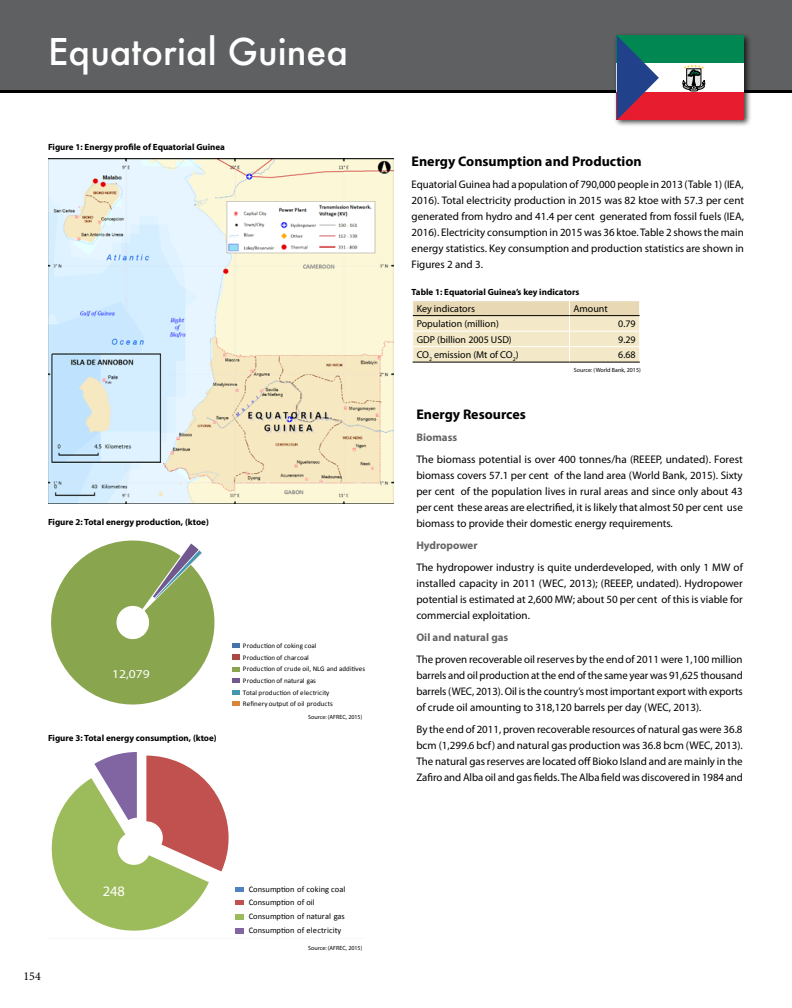
<style>
.page{position:relative;width:792px;height:1008px;background:#fff}
.page>*{position:absolute;margin:0;border:0;box-sizing:border-box;transform-origin:0 0}
.t1{font:500 36px "Futura";color:#fff}
.t2{font:14.5px "Myriad Pro";color:#fff}
.t3{font:700 14px "Myriad Pro";color:#000}
.t4{font:12.1px "Myriad Pro";color:#fff;scale:1.12 1}
.t5{font:12px "Minion Pro";color:#000}
.t6{font:11px/16px "Myriad Pro";color:#000;text-align:justify}
.t7{font:700 11px "Myriad Pro";color:#636466}
.t8{font:10px "Myriad Pro";color:#000}
.t9{font:700 9px "Myriad Pro";color:#000}
.t10{font:8.4px/13.7px "Calibri";letter-spacing:.01em;color:#010101}
.t11{font:7px/11.6px "Calibri";letter-spacing:.015em;color:#010101}
.t12{font:6px "Myriad Pro";color:#000}
</style>
<div class="page">
<div style="left:0;top:0;width:792px;height:91px;background:#5f6062"></div>
<hr style="left:0;top:90px;width:792px;height:3px;background:#000">
<div style="left:613px;top:32px;width:139px;height:95px;background:#000;opacity:.75"></div>
<div style="left:617px;top:35px;width:127px;height:29px;background:#008752"></div>
<div style="left:617px;top:92px;width:127px;height:28px;background:#e71d2f"></div>
<div style="left:617px;top:64px;width:127px;height:28px;background:#fff"></div>
<svg style="left:617px;top:36px;width:42px;height:84px"></svg>
<svg style="left:682px;top:65px;width:23px;height:26px"></svg>
<svg style="left:232px;top:643px;width:8px;height:63px"></svg>
<svg style="left:51px;top:540px;width:164px;height:165px"></svg>
<svg style="left:51px;top:753px;width:193px;height:181px"></svg>
<svg style="left:413px;top:301px;width:227px;height:61px;background:#ebe0c1"></svg>
<hr style="left:413px;top:362px;width:157px;height:1px;background:#000">
<hr style="left:570px;top:362px;width:70px;height:1px;background:#000">
<img style="left:48px;top:158px;width:346px;height:346px">
<h1 class="t1" style="left:48px;top:27px;width:302px">Equatorial Guinea</h1>
<p class="t9" style="left:48px;top:141px;width:179px">Figure 1: Energy profile of Equatorial Guinea</p>
<p class="t9" style="left:48px;top:516px;width:162px">Figure 2: Total energy production, (ktoe)</p>
<p class="t4" style="left:112px;top:667px;width:35px">12,079</p>
<p class="t9" style="left:48px;top:732px;width:170px">Figure 3: Total energy consumption, (ktoe)</p>
<p class="t11" style="left:243px;top:640px;width:124px">Production of coking coal<br>Production of charcoal<br>Production of crude oil, NLG and additives<br>Production of natural gas<br>Total production of electricity<br>Refinery output of oil products</p>
<p class="t12" style="left:308px;top:714px;width:56px">Source: (AFREC, 2015)</p>
<p class="t5" style="left:24px;top:968px;width:19px">154</p>
<h2 class="t2" style="left:103px;top:883px;width:24px">248</h2>
<p class="t10" style="left:249px;top:882px;width:98px">Consumption of coking coal<br>Consumption of oil<br>Consumption of natural gas<br>Consumption of electricity</p>
<p class="t12" style="left:308px;top:945px;width:56px">Source: (AFREC, 2015)</p>
<p class="t3" style="left:412px;top:152px;width:232px">Energy Consumption and Production</p>
<p class="t6" style="left:412px;top:176px;width:334px">Equatorial Guinea had a population of 790,000 people in 2013 (Table 1) (IEA, 2016). Total electricity production in 2015 was 82 ktoe with 57.3 per cent generated from hydro and 41.4 per cent generated from fossil fuels (IEA, 2016). Electricity consumption in 2015 was 36 ktoe. Table 2 shows the main energy statistics. Key consumption and production statistics are shown in Figures 2 and 3.</p>
<p class="t9" style="left:412px;top:286px;width:169px">Table 1: Equatorial Guinea’s key indicators</p>
<p class="t8" style="left:417px;top:302px;width:60px">Key indicators</p>
<p class="t8" style="left:574px;top:302px;width:36px">Amount</p>
<p class="t8" style="left:417px;top:318px;width:84px">Population (million)</p>
<p class="t8" style="left:618px;top:318px;width:19px">0.79</p>
<p class="t8" style="left:417px;top:333px;width:97px">GDP (billion 2005 USD)</p>
<p class="t8" style="left:618px;top:333px;width:19px">9.29</p>
<p class="t8" style="left:417px;top:349px;width:103px">CO<sub>2</sub> emission (Mt of CO<sub>2</sub>)</p>
<p class="t8" style="left:618px;top:349px;width:19px">6.68</p>
<p class="t12" style="left:574px;top:366px;width:68px">Source: (World Bank, 2015)</p>
<p class="t3" style="left:416px;top:406px;width:111px">Energy Resources</p>
<p class="t7" style="left:416px;top:431px;width:42px">Biomass</p>
<p class="t6" style="left:416px;top:452px;width:328px">The biomass potential is over 400 tonnes/ha (REEEP, undated). Forest biomass covers 57.1 per cent of the land area (World Bank, 2015). Sixty per cent of the population lives in rural areas and since only about 43 per cent these areas are electrified, it is likely that almost 50 per cent use biomass to provide their domestic energy requirements.</p>
<p class="t7" style="left:416px;top:539px;width:63px">Hydropower</p>
<p class="t6" style="left:416px;top:560px;width:328px">The hydropower industry is quite underdeveloped, with only 1 MW of installed capacity in 2011 (WEC, 2013); (REEEP, undated). Hydropower potential is estimated at 2,600 MW; about 50 per cent of this is viable for commercial exploitation.</p>
<p class="t7" style="left:416px;top:631px;width:93px">Oil and natural gas</p>
<p class="t6" style="left:416px;top:652px;width:328px">The proven recoverable oil reserves by the end of 2011 were 1,100 million barrels and oil production at the end of the same year was 91,625 thousand barrels (WEC, 2013). Oil is the country’s most important export with exports of crude oil amounting to 318,120 barrels per day (WEC, 2013).</p>
<p class="t6" style="left:416px;top:722px;width:328px">By the end of 2011, proven recoverable resources of natural gas were 36.8 bcm (1,299.6 bcf) and natural gas production was 36.8 bcm (WEC, 2013).<br>The natural gas reserves are located off Bioko Island and are mainly in the Zafiro and Alba oil and gas fields. The Alba field was discovered in 1984 and</p>
</div>
